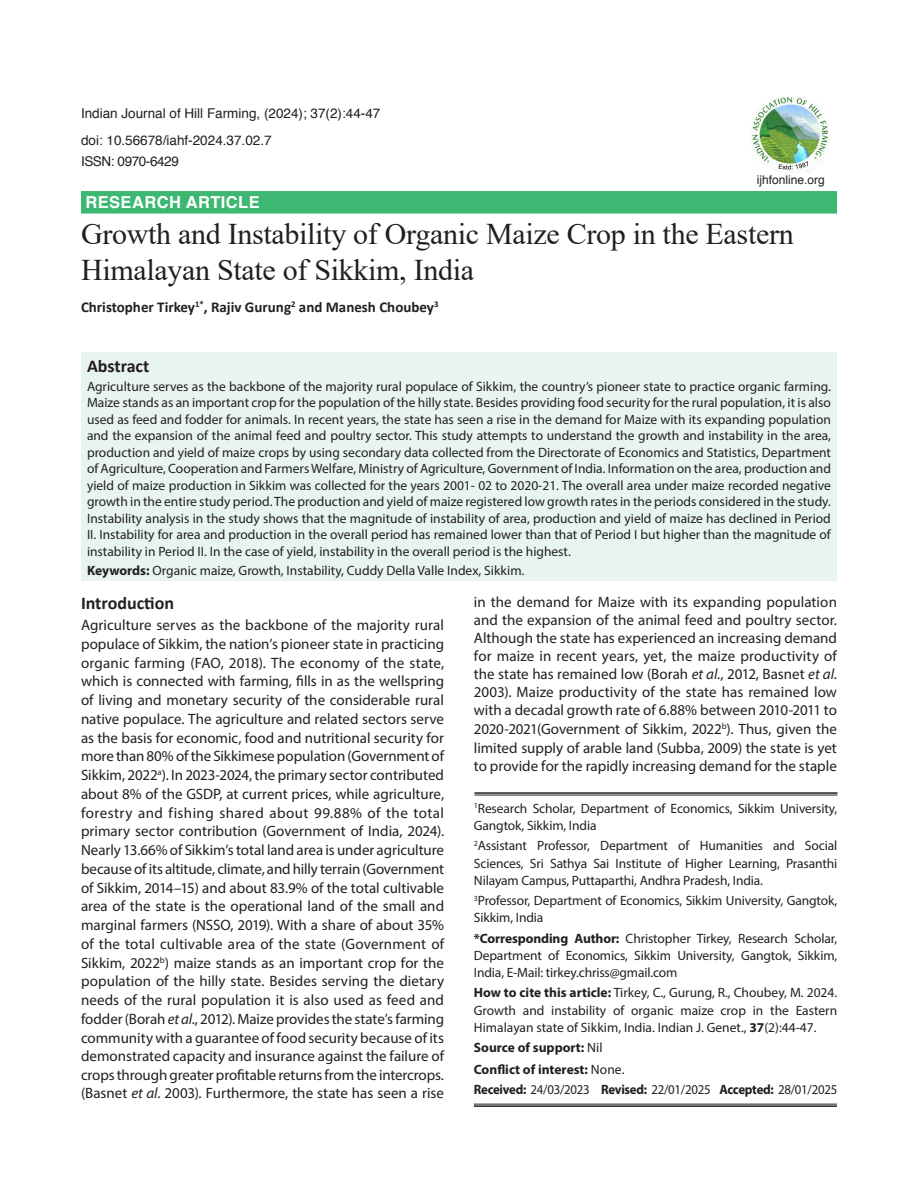
<style>
.page{position:relative;width:918px;height:1188px;background:#fff}
.page>*{position:absolute;margin:0;border:0;box-sizing:border-box;transform-origin:0 0}
.article_head{font:30px/36px "Times New Roman";letter-spacing:-.01em;color:#231f20}
.Sub-Head-1{font:700 18px "Calibri";color:#231f20}
.Subject{font:700 16.5px "Helvetica";letter-spacing:.025em;color:#fff}
.Body_flush{font:15px/18.8px "Myriad Pro";color:#231f20;text-align:justify}
.author{font:700 15px "Calibri";color:#231f20}
.Abstract{font:13.5px/16.5px "Myriad Pro";color:#231f20;text-align:justify}
.affiliation{font:13.5px/17.2px "Myriad Pro";letter-spacing:-.01em;color:#231f20;text-align:justify}
.Running_Head{font:13.5px/21px "Helvetica";color:#231f20}
.affiliation-2{font:13.5px "Myriad Pro";letter-spacing:-.01em;color:#231f20;scale:.95 1}
.affiliation-3{font:700 13.5px "Myriad Pro";color:#231f20}
.Running_Head-2{font:12px "Helvetica";color:#231f20}
.s1{font-weight:700}
.s2{font-style:italic}
.s3{font-weight:400}
</style>
<div class="page">
<div style="left:81px;top:352px;width:756px;height:229px;background:#e8f4f2"></div>
<hr style="left:474px;top:1104px;width:363px;height:1px;background:#231f20">
<hr style="left:474px;top:1105px;width:363px;height:2px;background:#231f20">
<hr style="left:474px;top:792px;width:363px;height:2px;background:#231f20">
<hr style="left:474px;top:795px;width:363px;height:1px;background:#231f20">
<div style="left:81px;top:191px;width:756px;height:23px;background:#3cb872"></div>
<img style="left:752px;top:97px;width:76px;height:75px">
<p class="Running_Head" style="left:81px;top:103px;width:301px">Indian Journal of Hill Farming, (2024); 37(2):44-47</p>
<p class="Running_Head" style="left:81px;top:130px;width:192px">doi: 10.56678/iahf-2024.37.02.7<br>ISSN: 0970-6429</p>
<p class="Subject" style="left:86px;top:189px;width:176px">RESEARCH ARTICLE</p>
<p class="Running_Head-2" style="left:757px;top:171px;width:70px">ijhfonline.org</p>
<p class="article_head" style="left:81px;top:215px;width:714px">Growth and Instability of Organic Maize Crop in the Eastern<br>Himalayan State of Sikkim, India</p>
<p class="author" style="left:81px;top:296px;width:359px">Christopher Tirkey<sup>1*</sup>, Rajiv Gurung<sup>2</sup> and Manesh Choubey<sup>3</sup></p>
<p class="Sub-Head-1" style="left:87px;top:353px;width:64px">Abstract</p>
<p class="Abstract" style="left:87px;top:378px;width:746px">Agriculture serves as the backbone of the majority rural populace of Sikkim, the country’s pioneer state to practice organic farming.<br>Maize stands as an important crop for the population of the hilly state. Besides providing food security for the rural population, it is also used as feed and fodder for animals. In recent years, the state has seen a rise in the demand for Maize with its expanding population and the expansion of the animal feed and poultry sector. This study attempts to understand the growth and instability in the area, production and yield of maize crops by using secondary data collected from the Directorate of Economics and Statistics, Department of Agriculture, Cooperation and Farmers Welfare, Ministry of Agriculture, Government of India. Information on the area, production and yield of maize production in Sikkim was collected for the years 2001- 02 to 2020-21. The overall area under maize recorded negative growth in the entire study period. The production and yield of maize registered low growth rates in the periods considered in the study.<br>Instability analysis in the study shows that the magnitude of instability of area, production and yield of maize has declined in Period II. Instability for area and production in the overall period has remained lower than that of Period I but higher than the magnitude of instability in Period II. In the case of yield, instability in the overall period is the highest.</p>
<p class="Abstract" style="left:87px;top:562px;width:439px"><span class="s1">Keywords:</span> Organic maize, Growth, Instability, Cuddy Della Valle Index, Sikkim.</p>
<p class="Sub-Head-1" style="left:81px;top:591px;width:95px">Introduction</p>
<p class="Body_flush" style="left:81px;top:615px;width:365px">Agriculture serves as the backbone of the majority rural populace of Sikkim, the nation’s pioneer state in practicing organic farming (FAO, 2018). The economy of the state, which is connected with farming, fills in as the wellspring of living and monetary security of the considerable rural native populace. The agriculture and related sectors serve as the basis for economic, food and nutritional security for more than 80% of the Sikkimese population (Government of Sikkim, 2022<sup>a</sup>). In 2023-2024, the primary sector contributed about 8% of the GSDP, at current prices, while agriculture, forestry and fishing shared about 99.88% of the total primary sector contribution (Government of India, 2024).<br>Nearly 13.66% of Sikkim’s total land area is under agriculture because of its altitude, climate, and hilly terrain (Government of Sikkim, 2014–15) and about 83.9% of the total cultivable area of the state is the operational land of the small and marginal farmers (NSSO, 2019). With a share of about 35% of the total cultivable area of the state (Government of Sikkim, 2022<sup>b</sup>) maize stands as an important crop for the population of the hilly state. Besides serving the dietary needs of the rural population it is also used as feed and fodder (Borah <span class="s2">et al</span>., 2012). Maize provides the state’s farming community with a guarantee of food security because of its demonstrated capacity and insurance against the failure of crops through greater profitable returns from the intercrops. (Basnet <span class="s2">et al</span>. 2003). Furthermore, the state has seen a rise</p>
<p class="Body_flush" style="left:474px;top:593px;width:365px;line-height:18.1px">in the demand for Maize with its expanding population and the expansion of the animal feed and poultry sector.<br>Although the state has experienced an increasing demand for maize in recent years, yet, the maize productivity of the state has remained low (Borah <span class="s2">et al</span>., 2012, Basnet <span class="s2">et al</span>.<br>2003). Maize productivity of the state has remained low with a decadal growth rate of 6.88% between 2010-2011 to 2020-2021(Government of Sikkim, 2022<sup>b</sup>). Thus, given the limited supply of arable land (Subba, 2009) the state is yet to provide for the rapidly increasing demand for the staple</p>
<p class="affiliation" style="left:474px;top:800px;width:365px"><sup>1</sup>Research Scholar, Department of Economics, Sikkim University,<br>Gangtok, Sikkim, India</p>
<p class="affiliation" style="left:474px;top:837px;width:365px"><sup>2</sup>Assistant Professor, Department of Humanities and Social Sciences, Sri Sathya Sai Institute of Higher Learning, Prasanthi Nilayam Campus, Puttaparthi, Andhra Pradesh, India.</p>
<p class="affiliation" style="left:474px;top:892px;width:365px"><sup>3</sup>Professor, Department of Economics, Sikkim University, Gangtok,<br>Sikkim, India</p>
<p class="affiliation" style="left:474px;top:929px;width:365px"><span class="s1">*Corresponding Author:</span> Christopher Tirkey, Research Scholar, Department of Economics, Sikkim University, Gangtok, Sikkim, India, E-Mail: tirkey.chriss@gmail.com</p>
<p class="affiliation" style="left:474px;top:984px;width:365px"><span class="s1">How to cite this article:</span> Tirkey, C., Gurung, R., Choubey, M. 2024.<br>Growth and instability of organic maize crop in the Eastern Himalayan state of Sikkim, India. Indian J. Genet., <span class="s1">37</span>(2):44-47.</p>
<p class="affiliation-3" style="left:474px;top:1039px;width:130px">Source of support: <span class="s3">Nil</span></p>
<p class="affiliation-3" style="left:474px;top:1061px;width:152px">Conflict of interest: <span class="s3">None.</span></p>
<p class="affiliation-2" style="left:474px;top:1081px;width:384px"><span class="s1">Received:</span> 24/03/2023 <span class="s1">Revised:</span> 22/01/2025 <span class="s1">Accepted:</span> 28/01/2025</p>
</div>
